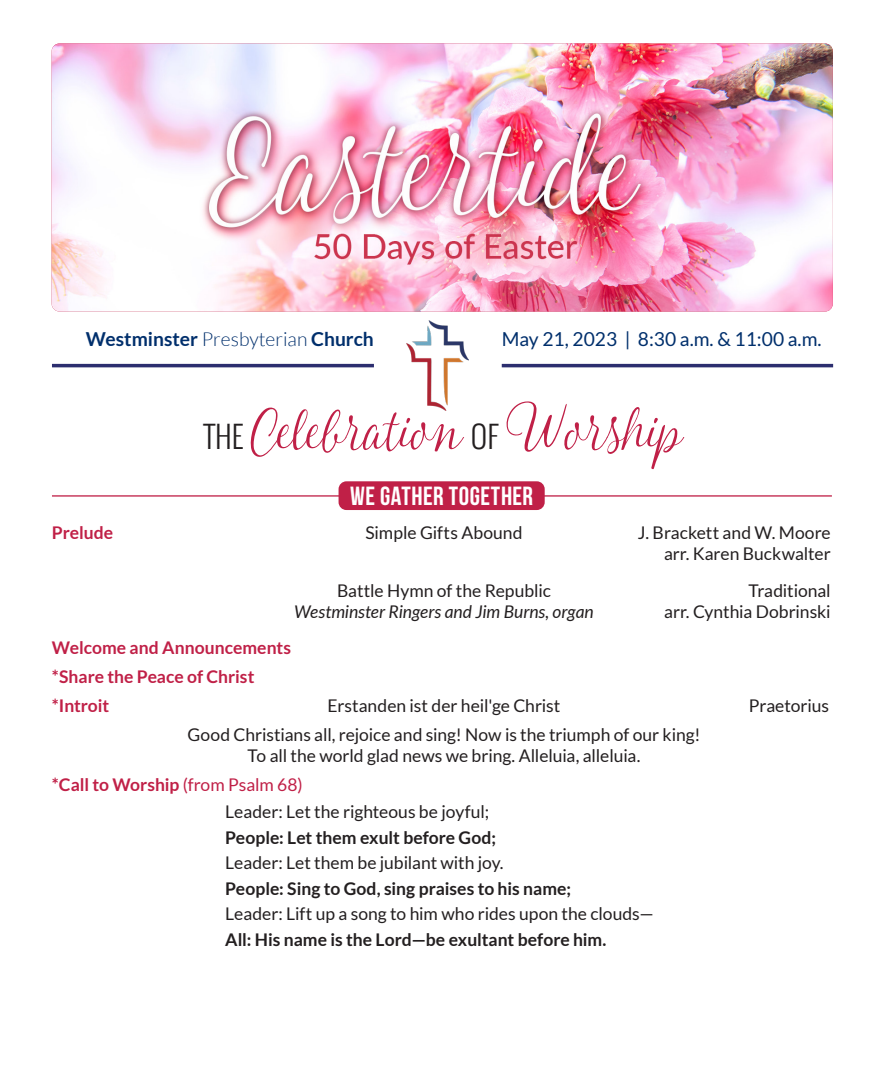
<style>
.page{position:relative;width:882px;height:1071px;background:#fff}
.page>*{position:absolute;margin:0;border:0;box-sizing:border-box;transform-origin:0 0}
.t1{font:83.65px "Fabulous";color:#c02047}
.t2{font:300 30.45px "Oswald";color:#231f20}
.t3{font:26.25px "Bebas Neue";letter-spacing:.02em;color:#fff}
.t4{font:700 19.25px "Lato";color:#002f6c}
.t5{font:19.25px "Lato";color:#002f6c}
.t6{font:17.5px/21px "Lato";letter-spacing:-.005em;color:#231f20;text-align:right}
.t7{font:700 17.5px "Lato";color:#231f20}
.t8{font:700 17.5px "Lato";color:#c02047}
.t9{font:italic 17.5px "Lato";color:#231f20}
.s1{font-weight:300}
.s2{font-weight:400}
</style>
<div class="page">
<img style="left:406px;top:320px;width:63px;height:91px">
<hr style="left:52px;top:364px;width:322px;height:3px;background:#2c2e6f">
<hr style="left:502px;top:364px;width:331px;height:3px;background:#2c2e6f">
<div style="left:339px;top:481px;width:206px;height:29px;background:#c02047;border-radius:8px"></div>
<hr style="left:52px;top:495px;width:292px;height:2px;background:#c02047">
<hr style="left:541px;top:495px;width:291px;height:2px;background:#c02047">
<img style="left:52px;top:43px;width:781px;height:269px">
<p class="t4" style="left:86px;top:328px;width:290px">Westminster <span class="s1">Presbyterian</span> Church</p>
<p class="t5" style="left:502px;top:329px;width:321px">May 21, 2023 | 8:30 a.m. &amp; 11:00 a.m.</p>
<p class="t1" style="left:250px;top:388px;width:213px">Celebration</p>
<p class="t2" style="left:204px;top:414px;width:41px">THE</p>
<p class="t1" style="left:506px;top:388px;width:177px">Worship</p>
<p class="t2" style="left:471px;top:414px;width:29px">OF</p>
<p class="t3" style="left:350px;top:481px;width:185px">WE GATHER TOGETHER</p>
<p class="t8" style="left:52px;top:523px;width:63px">Prelude</p>
<p class="t6" style="left:365px;top:522px;width:159px">Simple Gifts Abound</p>
<p class="t6" style="left:638px;top:522px;width:194px">J. Brackett and W. Moore arr. Karen Buckwalter</p>
<p class="t6" style="left:337px;top:580px;width:215px">Battle Hymn of the Republic</p>
<p class="t6" style="left:748px;top:580px;width:84px">Traditional</p>
<p class="t9" style="left:294px;top:602px;width:301px">Westminster Ringers and Jim Burns, organ</p>
<p class="t6" style="left:664px;top:601px;width:168px">arr. Cynthia Dobrinski</p>
<p class="t8" style="left:52px;top:638px;width:241px">Welcome and Announcements</p>
<p class="t8" style="left:52px;top:667px;width:204px">*Share the Peace of Christ</p>
<p class="t8" style="left:52px;top:696px;width:59px">*Introit</p>
<p class="t6" style="left:327px;top:695px;width:235px">Erstanden ist der heil'ge Christ</p>
<p class="t6" style="left:749px;top:695px;width:82px">Praetorius</p>
<p class="t6" style="left:188px;top:724px;width:514px;text-align:center">Good Christians all, rejoice and sing! Now is the triumph of our king!<br>To all the world glad news we bring. Alleluia, alleluia.</p>
<p class="t8" style="left:52px;top:775px;width:252px">*Call to Worship <span class="s2">(from Psalm 68)</span></p>
<p class="t6" style="left:225px;top:801px;width:265px">Leader: Let the righteous be joyful;</p>
<p class="t7" style="left:225px;top:827px;width:272px">People: Let them exult before God;</p>
<p class="t6" style="left:225px;top:852px;width:280px">Leader: Let them be jubilant with joy.</p>
<p class="t7" style="left:225px;top:878px;width:347px">People: Sing to God, sing praises to his name;</p>
<p class="t6" style="left:225px;top:903px;width:430px">Leader: Lift up a song to him who rides upon the clouds—</p>
<p class="t7" style="left:225px;top:929px;width:383px">All: His name is the Lord—be exultant before him.</p>
</div>
